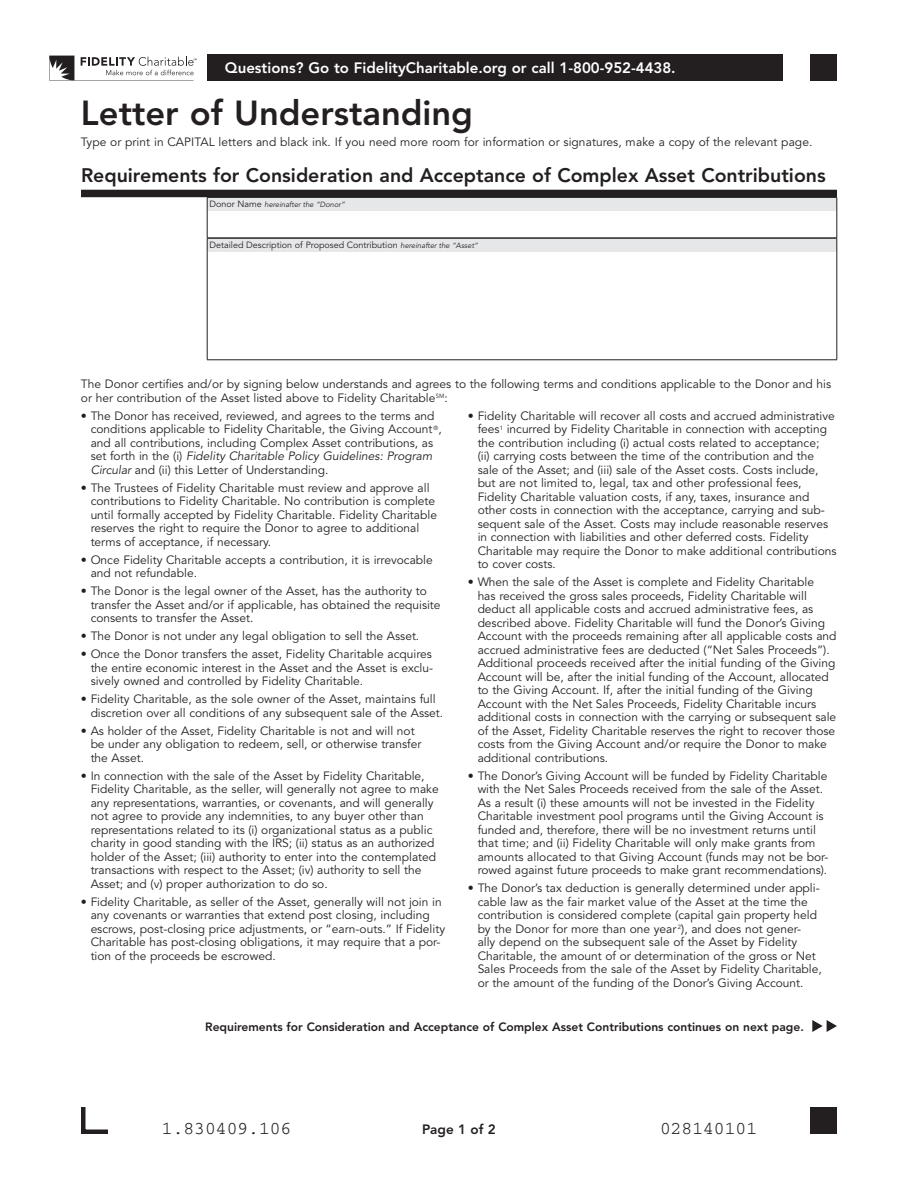
<style>
.page{position:relative;width:918px;height:1188px;background:#fff}
.page>*{position:absolute;margin:0;border:0;box-sizing:border-box;transform-origin:0 0}
.t1{font:800 34.5px "Avenir";color:#231f20}
.t2{font:800 19.5px "Avenir";color:#231f20}
.t3{font:18px "Courier";color:#231f20}
.t4{font:800 15px "Avenir";color:#fff}
.t5{font:800 13.5px "Avenir";color:#231f20}
.t6{font:12px/13.5px "Avenir";color:#231f20}
.t7{font:800 12px "Avenir";color:#231f20}
.t8{font:9px "Avenir";color:#231f20}
.t9{font:italic 7.5px "Avenir";color:#231f20}
.s1{font-style:normal;font-size:9px}
.s2{font-style:italic;font-size:7.5px}
.s3{font-style:italic}
</style>
<div class="page">
<svg style="left:49px;top:56px;width:148px;height:25px"></svg>
<div style="left:207px;top:54px;width:576px;height:27px;background:#231f20"></div>
<div style="left:81px;top:190px;width:756px;height:7px;background:#231f20"></div>
<div style="left:207px;top:197px;width:630px;height:14px;background:#e6e7e9"></div>
<hr style="left:207px;top:197px;width:630px;height:1px;background:#231f20">
<div style="left:207px;top:238px;width:630px;height:14px;background:#e6e7e9"></div>
<svg style="left:837px;top:198px;width:1px;height:54px"></svg>
<hr style="left:207px;top:238px;width:630px;height:1px;background:#231f20">
<svg style="left:207px;top:198px;width:1px;height:54px"></svg>
<hr style="left:207px;top:252px;width:1px;height:108px;background:#231f20">
<hr style="left:837px;top:252px;width:1px;height:108px;background:#231f20">
<hr style="left:207px;top:360px;width:630px;height:1px;background:#231f20">
<svg style="left:812px;top:1020px;width:25px;height:12px"></svg>
<div style="left:810px;top:1107px;width:27px;height:27px;background:#231f20"></div>
<svg style="left:81px;top:1107px;width:27px;height:27px"></svg>
<div style="left:810px;top:54px;width:27px;height:27px;background:#231f20"></div>
<p class="t4" style="left:225px;top:62px;width:452px">Questions? Go to FidelityCharitable.org or call 1-800-952-4438.</p>
<h1 class="t1" style="left:81px;top:99px;width:394px">Letter of Understanding</h1>
<p class="t6" style="left:81px;top:137px;width:733px">Type or print in CAPITAL letters and black ink. If you need more room for information or signatures, make a copy of the relevant page.</p>
<h2 class="t2" style="left:81px;top:167px;width:746px">Requirements for Consideration and Acceptance of Complex Asset Contributions</h2>
<p class="t9" style="left:209px;top:202px;width:135px"><span class="s1">Donor Name</span> hereinafter the “Donor”</p>
<p class="t8" style="left:209px;top:241px;width:268px">Detailed Description of Proposed Contribution <span class="s2">hereinafter the “Asset”</span></p>
<p class="t6" style="left:81px;top:379px;width:752px">The Donor certifies and/or by signing below understands and agrees to the following terms and conditions applicable to the Donor and his or her contribution of the Asset listed above to Fidelity Charitable<sup>SM</sup>:</p>
<p class="t6" style="left:91px;top:410px;width:353px;text-indent:-10px">• The Donor has received, reviewed, and agrees to the terms and conditions applicable to Fidelity Charitable, the Giving Account <sup>®</sup>, and all contributions, including Complex Asset contributions, as set forth in the (i) <span class="s3">Fidelity Charitable Policy Guidelines: Program Circular</span> and (ii) this Letter of Understanding.</p>
<p class="t6" style="left:91px;top:482px;width:348px;text-indent:-10px">• The Trustees of Fidelity Charitable must review and approve all contributions to Fidelity Charitable. No contribution is complete until formally accepted by Fidelity Charitable. Fidelity Charitable reserves the right to require the Donor to agree to additional terms of acceptance, if necessary.</p>
<p class="t6" style="left:91px;top:554px;width:344px;text-indent:-10px">• Once Fidelity Charitable accepts a contribution, it is irrevocable and not refundable.</p>
<p class="t6" style="left:91px;top:586px;width:351px;text-indent:-10px">• The Donor is the legal owner of the Asset, has the authority to transfer the Asset and/or if applicable, has obtained the requisite consents to transfer the Asset.</p>
<p class="t6" style="left:81px;top:631px;width:340px">• The Donor is not under any legal obligation to sell the Asset.</p>
<p class="t6" style="left:91px;top:649px;width:344px;text-align:justify;text-indent:-10px">• Once the Donor transfers the asset, Fidelity Charitable acquires the entire economic interest in the Asset and the Asset is exclu&shy;sively owned and controlled by Fidelity Charitable.</p>
<p class="t6" style="left:91px;top:694px;width:354px;text-indent:-10px">• Fidelity Charitable, as the sole owner of the Asset, maintains full discretion over all conditions of any subsequent sale of the Asset.</p>
<p class="t6" style="left:91px;top:725px;width:332px;text-indent:-10px">• As holder of the Asset, Fidelity Charitable is not and will not be under any obligation to redeem, sell, or otherwise transfer the Asset.</p>
<p class="t6" style="left:91px;top:770px;width:350px;text-indent:-10px">• In connection with the sale of the Asset by Fidelity Charitable, Fidelity Charitable, as the seller, will generally not agree to make any representations, warranties, or covenants, and will generally not agree to provide any indemnities, to any buyer other than representations related to its (i) organizational status as a public charity in good standing with the IRS; (ii) status as an authorized holder of the Asset; (iii) authority to enter into the contemplated transactions with respect to the Asset; (iv) authority to sell the Asset; and (v) proper authorization to do so.</p>
<p class="t6" style="left:91px;top:896px;width:356px;text-indent:-10px">• Fidelity Charitable, as seller of the Asset, generally will not join in any covenants or warranties that extend post closing, including escrows, post-closing price adjustments, or “earn-outs.” If Fidelity Charitable has post-closing obligations, it may require that a por&shy;tion of the proceeds be escrowed.</p>
<p class="t6" style="left:478px;top:410px;width:360px;text-indent:-10px">• Fidelity Charitable will recover all costs and accrued administrative fees<sup>1</sup> incurred by Fidelity Charitable in connection with accepting the contribution including (i) actual costs related to acceptance;<br>(ii) carrying costs between the time of the contribution and the sale of the Asset; and (iii) sale of the Asset costs. Costs include, but are not limited to, legal, tax and other professional fees, Fidelity Charitable valuation costs, if any, taxes, insurance and other costs in connection with the acceptance, carrying and sub&shy;sequent sale of the Asset. Costs may include reasonable reserves in connection with liabilities and other deferred costs. Fidelity Charitable may require the Donor to make additional contributions to cover costs.</p>
<p class="t6" style="left:478px;top:577px;width:360px;text-indent:-10px">• When the sale of the Asset is complete and Fidelity Charitable<br>has received the gross sales proceeds, Fidelity Charitable will deduct all applicable costs and accrued administrative fees, as described above. Fidelity Charitable will fund the Donor’s Giving Account with the proceeds remaining after all applicable costs and accrued administrative fees are deducted (“Net Sales Proceeds”).<br>Additional proceeds received after the initial funding of the Giving Account will be, after the initial funding of the Account, allocated to the Giving Account. If, after the initial funding of the Giving Account with the Net Sales Proceeds, Fidelity Charitable incurs additional costs in connection with the carrying or subsequent sale of the Asset, Fidelity Charitable reserves the right to recover those costs from the Giving Account and/or require the Donor to make additional contributions.</p>
<p class="t6" style="left:478px;top:770px;width:352px;text-indent:-10px">• The Donor’s Giving Account will be funded by Fidelity Charitable with the Net Sales Proceeds received from the sale of the Asset.<br>As a result (i) these amounts will not be invested in the Fidelity Charitable investment pool programs until the Giving Account is funded and, therefore, there will be no investment returns until that time; and (ii) Fidelity Charitable will only make grants from amounts allocated to that Giving Account (funds may not be bor&shy;rowed against future proceeds to make grant recommendations).</p>
<p class="t6" style="left:478px;top:883px;width:346px;text-indent:-10px">• The Donor’s tax deduction is generally determined under appli&shy;cable law as the fair market value of the Asset at the time the contribution is considered complete (capital gain property held by the Donor for more than one year <sup>2</sup>), and does not gener&shy;ally depend on the subsequent sale of the Asset by Fidelity Charitable, the amount of or determination of the gross or Net Sales Proceeds from the sale of the Asset by Fidelity Charitable, or the amount of the funding of the Donor’s Giving Account.</p>
<p class="t7" style="left:205px;top:1021px;width:600px">Requirements for Consideration and Acceptance of Complex Asset Contributions continues on next page.</p>
<h3 class="t3" style="left:162px;top:1117px;width:131px">1.830409.106</h3>
<h3 class="t3" style="left:660px;top:1117px;width:99px">028140101</h3>
<p class="t5" style="left:422px;top:1124px;width:75px">Page 1 of 2</p>
</div>
